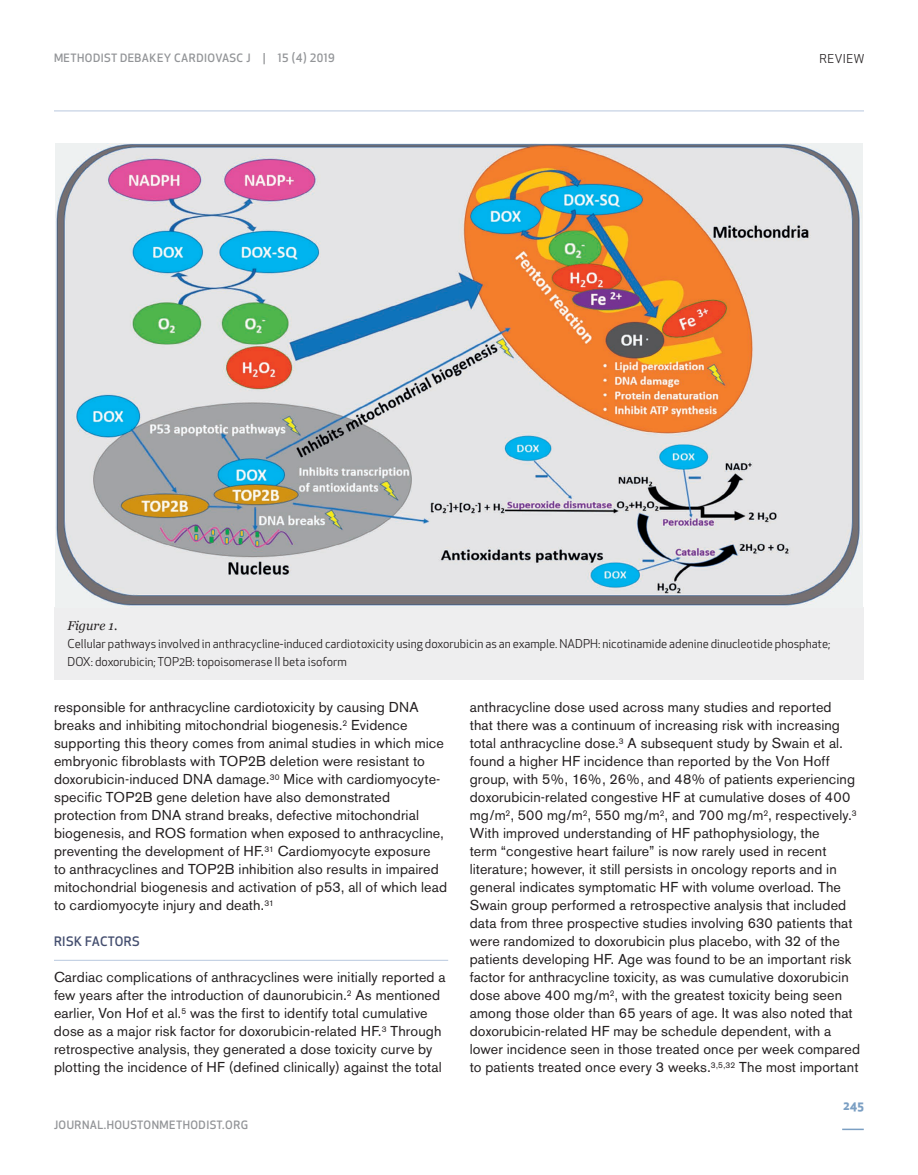
<style>
.page{position:relative;width:918px;height:1175px;background:#fff}
.page>*{position:absolute;margin:0;border:0;box-sizing:border-box;transform-origin:0 0}
.t1{font:14.25px/18px "Akzidenz Grotesk BE";letter-spacing:.01em;color:#231f20}
.t2{font:500 12.75px "Apex New";letter-spacing:.03em;color:#434d6e}
.t3{font:italic 12.75px "Georgia";color:#231f20}
.t4{font:12px/18px "Apex New";color:#231f20}
.t5{font:700 12px "Apex New";color:#7b9fc3}
.t6{font:500 11.25px "Apex New";letter-spacing:.04em;color:#939598}
</style>
<div class="page">
<hr style="left:842px;top:1128px;width:22px;height:2px;background:#7b9fc3">
<hr style="left:54px;top:110px;width:810px;height:1px;background:#b8c8de">
<hr style="left:54px;top:960px;width:394px;height:1px;background:#b8c8de">
<div style="left:54px;top:607px;width:810px;height:73px;background:#eeeeef"></div>
<img style="left:56px;top:143px;width:806px;height:464px">
<p class="t6" style="left:54px;top:51px;width:282px">METHODIST DEBAKEY CARDIOVASC J | 15 (4) 2019</p>
<p class="t4" style="left:819px;top:50px;width:46px">REVIEW</p>
<p class="t3" style="left:68px;top:618px;width:51px">Figure 1.</p>
<p class="t4" style="left:68px;top:635px;width:765px">Cellular pathways involved in anthracycline-induced cardiotoxicity using doxorubicin as an example. NADPH: nicotinamide adenine dinucleotide phosphate;<br>DOX: doxorubicin; TOP2B: topoisomerase II beta isoform</p>
<p class="t1" style="left:54px;top:698px;width:395px">responsible for anthracycline cardiotoxicity by causing DNA breaks and inhibiting mitochondrial biogenesis.<sup>2</sup> Evidence supporting this theory comes from animal studies in which mice embryonic fibroblasts with TOP2B deletion were resistant to doxorubicin-induced DNA damage.<sup>30</sup> Mice with cardiomyocyte&shy;specific TOP2B gene deletion have also demonstrated protection from DNA strand breaks, defective mitochondrial biogenesis, and ROS formation when exposed to anthracycline, preventing the development of HF.<sup>31</sup> Cardiomyocyte exposure<br>to anthracyclines and TOP2B inhibition also results in impaired mitochondrial biogenesis and activation of p53, all of which lead to cardiomyocyte injury and death.<sup>31</sup></p>
<p class="t2" style="left:54px;top:933px;width:87px">RISK FACTORS</p>
<p class="t1" style="left:54px;top:968px;width:393px">Cardiac complications of anthracyclines were initially reported a few years after the introduction of daunorubicin.<sup>2</sup> As mentioned earlier, Von Hof et al.<sup>5</sup> was the first to identify total cumulative dose as a major risk factor for doxorubicin-related HF.<sup>3</sup> Through retrospective analysis, they generated a dose toxicity curve by plotting the incidence of HF (defined clinically) against the total</p>
<p class="t6" style="left:54px;top:1117px;width:196px">JOURNAL.HOUSTONMETHODIST.ORG</p>
<p class="t1" style="left:470px;top:698px;width:392px">anthracycline dose used across many studies and reported<br>that there was a continuum of increasing risk with increasing total anthracycline dose.<sup>3</sup> A subsequent study by Swain et al. found a higher HF incidence than reported by the Von Hoff group, with 5%, 16%, 26%, and 48% of patients experiencing doxorubicin-related congestive HF at cumulative doses of 400 mg/m<sup>2</sup>, 500 mg/m<sup>2</sup>, 550 mg/m<sup>2</sup>, and 700 mg/m<sup>2</sup>, respectively.<sup>3<br></sup>With improved understanding of HF pathophysiology, the<br>term “congestive heart failure” is now rarely used in recent literature; however, it still persists in oncology reports and in general indicates symptomatic HF with volume overload. The Swain group performed a retrospective analysis that included data from three prospective studies involving 630 patients that were randomized to doxorubicin plus placebo, with 32 of the patients developing HF. Age was found to be an important risk factor for anthracycline toxicity, as was cumulative doxorubicin dose above 400 mg/m<sup>2</sup>, with the greatest toxicity being seen among those older than 65 years of age. It was also noted that doxorubicin-related HF may be schedule dependent, with a lower incidence seen in those treated once per week compared to patients treated once every 3 weeks.<sup>3,5,32</sup> The most important</p>
<p class="t5" style="left:843px;top:1097px;width:22px">245</p>
</div>
